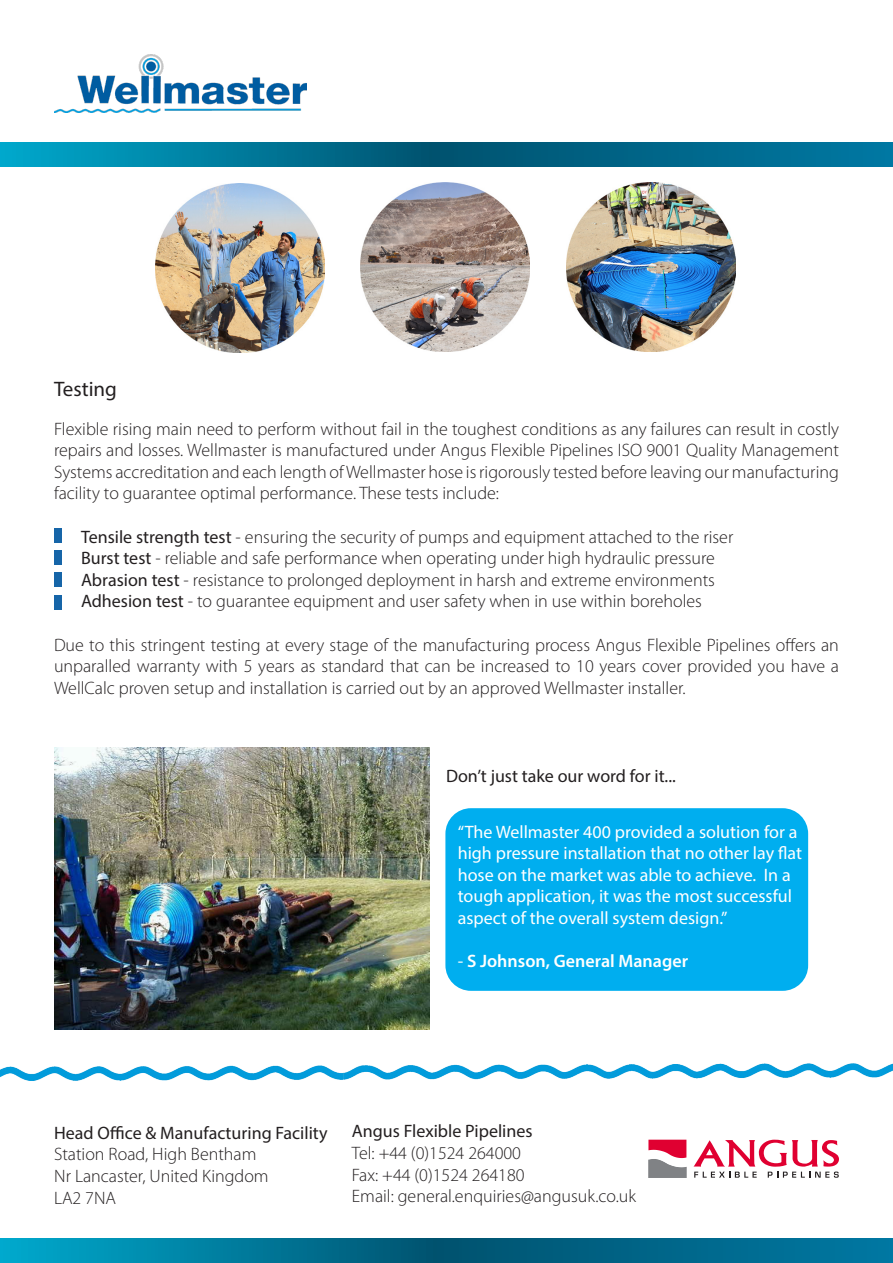
<style>
.page{position:relative;width:893px;height:1263px;background:#fff}
.page>*{position:absolute;margin:0;border:0;box-sizing:border-box;transform-origin:0 0}
.t1{font:21px "Myriad Pro";color:#231f20}
.t2{font:300 18px/21.6px "Myriad Pro";color:#231f20;text-align:justify}
.t3{font:18px/21.6px "Myriad Pro";color:#fff}
.t4{font:18px "Myriad Pro";color:#231f20}
.t5{font:600 18px "Myriad Pro";color:#fff}
.s1{font-weight:400}
</style>
<div class="page">
<svg style="left:0;top:1238px;width:893px;height:24px;background:#007194"></svg>
<svg style="left:0;top:142px;width:893px;height:24px;background:#007193"></svg>
<img style="left:155px;top:184px;width:169px;height:169px">
<img style="left:361px;top:183px;width:169px;height:169px">
<img style="left:567px;top:183px;width:169px;height:169px">
<div style="left:445px;top:808px;width:363px;height:183px;background:#00aeef;border-radius:26px"></div>
<svg style="left:648px;top:1140px;width:38px;height:37px"></svg>
<svg style="left:693px;top:1140px;width:146px;height:38px"></svg>
<img style="left:0;top:1029px;width:893px;height:52px">
<img style="left:54px;top:54px;width:252px;height:59px">
<img style="left:54px;top:747px;width:375px;height:282px">
<div style="left:54px;top:528px;width:8px;height:14px;background:#1665a8"></div>
<div style="left:54px;top:550px;width:8px;height:15px;background:#1665a8"></div>
<div style="left:54px;top:572px;width:8px;height:15px;background:#1665a8"></div>
<div style="left:54px;top:595px;width:8px;height:14px;background:#1665a8"></div>
<p class="t1" style="left:54px;top:376px;width:65px">Testing</p>
<p class="t2" style="left:54px;top:418px;width:787px">Flexible rising main need to perform without fail in the toughest conditions as any failures can result in costly repairs and losses. Wellmaster is manufactured under Angus Flexible Pipelines ISO 9001 Quality Management Systems accreditation and each length of Wellmaster hose is rigorously tested before leaving our manufacturing facility to guarantee optimal performance. These tests include:</p>
<p class="t2" style="left:54px;top:526px;width:681px"><span class="s1">• Tensile strength test</span> - ensuring the security of pumps and equipment attached to the riser</p>
<p class="t2" style="left:54px;top:548px;width:662px"><span class="s1">• Burst test</span> - reliable and safe performance when operating under high hydraulic pressure</p>
<p class="t2" style="left:54px;top:569px;width:662px"><span class="s1">• Abrasion test</span> - resistance to prolonged deployment in harsh and extreme environments</p>
<p class="t2" style="left:54px;top:591px;width:649px"><span class="s1">• Adhesion test</span> - to guarantee equipment and user safety when in use within boreholes</p>
<p class="t2" style="left:54px;top:634px;width:787px">Due to this stringent testing at every stage of the manufacturing process Angus Flexible Pipelines offers an unparalled warranty with 5 years as standard that can be increased to 10 years cover provided you have a WellCalc proven setup and installation is carried out by an approved Wellmaster installer.</p>
<p class="t4" style="left:446px;top:764px;width:231px">Don’t just take our word for it...</p>
<p class="t3" style="left:458px;top:820px;width:346px">“The Wellmaster 400 provided a solution for a high pressure installation that no other lay flat hose on the market was able to achieve. In a tough application, it was the most successful aspect of the overall system design.”</p>
<p class="t5" style="left:458px;top:950px;width:232px"><span class="s1">-</span> S Johnson, General Manager</p>
<p class="t4" style="left:54px;top:1121px;width:275px">Head Office &amp; Manufacturing Facility</p>
<p class="t2" style="left:54px;top:1144px;width:204px">Station Road, High Bentham</p>
<p class="t2" style="left:54px;top:1165px;width:216px">Nr Lancaster, United Kingdom</p>
<p class="t2" style="left:54px;top:1187px;width:64px">LA2 7NA</p>
<p class="t4" style="left:352px;top:1120px;width:182px">Angus Flexible Pipelines</p>
<p class="t2" style="left:352px;top:1142px;width:171px">Tel: +44 (0)1524 264000</p>
<p class="t2" style="left:352px;top:1164px;width:174px">Fax: +44 (0)1524 264180</p>
<p class="t2" style="left:352px;top:1186px;width:286px">Email: general.enquiries@angusuk.co.uk</p>
</div>
